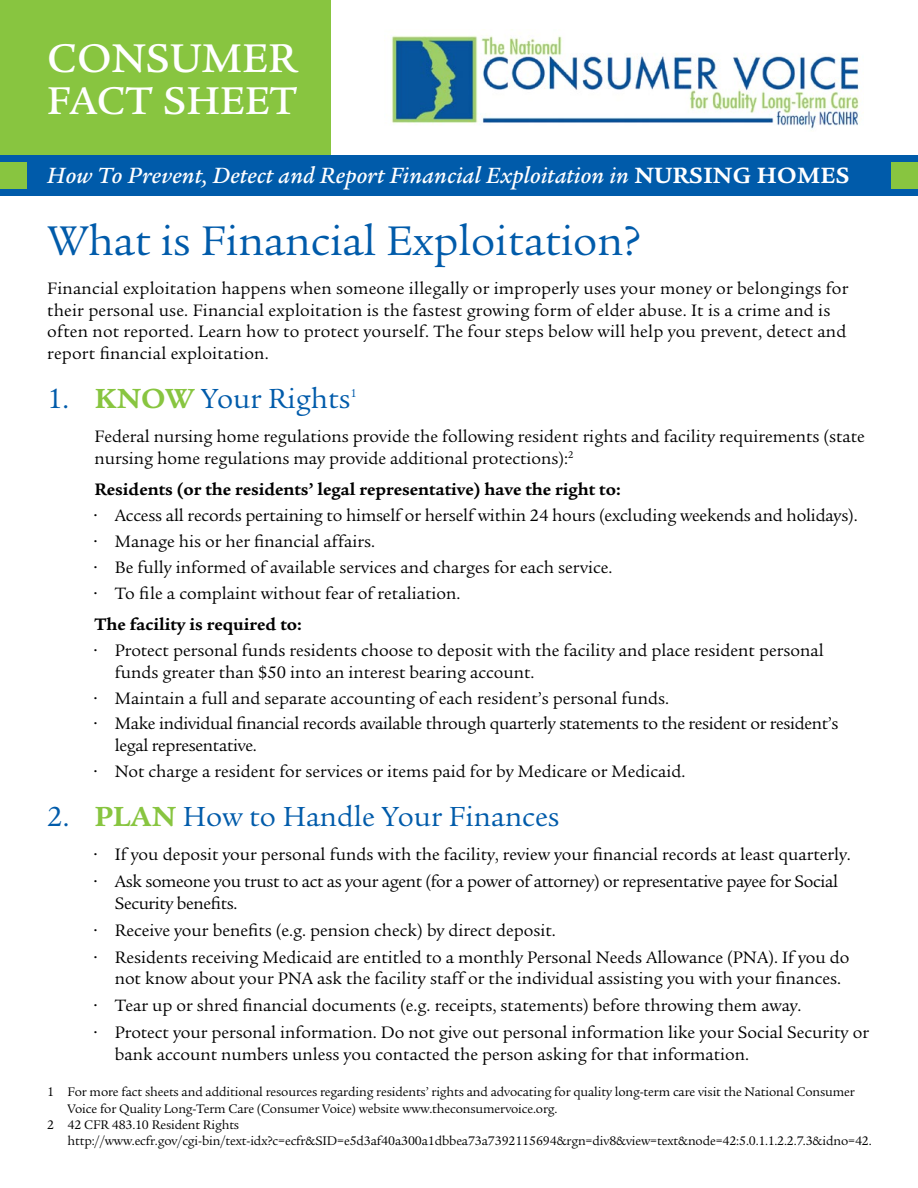
<style>
.page{position:relative;width:918px;height:1188px;background:#fff}
.page>*{position:absolute;margin:0;border:0;box-sizing:border-box;transform-origin:0 0}
.main_header{font:45px "Legacy Serif Std";color:#005baa}
.t1{font:500 43.5px "Legacy Serif Std";letter-spacing:.005em;color:#fff}
.t2{font:500 42px "Legacy Serif Std";color:#fff}
.section_headers{font:30px "Legacy Serif Std";color:#005baa}
.subheader{font:italic 500 24px "Legacy Serif Std";letter-spacing:.01em;color:#fff}
.body{font:18px/21.6px "Legacy Serif Std";color:#000}
.body-2{font:18px/21.6px "Legacy Serif Std";letter-spacing:-.02em;color:#000}
.body_indent{font:18px/21.6px "Legacy Serif Std";color:#000}
.body_indent-2{font:700 18px "Legacy Serif Std";color:#000}
.t3{font:13.5px/16.2px "Legacy Serif Std";letter-spacing:-.01em;color:#000}
.section_headers-2{font:12.3px "Legacy Serif Std";color:#005baa}
.s1{font-weight:700;font-style:normal}
.s2{font-weight:700;color:#88c540}
</style>
<div class="page">
<div style="left:0;top:0;width:331px;height:155px;background:#88c540"></div>
<div style="left:0;top:155px;width:918px;height:41px;background:#005baa"></div>
<div style="left:0;top:162px;width:27px;height:27px;background:#88c540"></div>
<div style="left:891px;top:162px;width:27px;height:27px;background:#88c540"></div>
<img style="left:391px;top:35px;width:473px;height:94px">
<h1 class="t1" style="left:47px;top:33px;width:251px">CONSUMER</h1>
<h1 class="t2" style="left:47px;top:77px;width:251px">FACT SHEET</h1>
<p class="subheader" style="left:47px;top:161px;width:804px">How To Prevent, Detect and Report Financial Exploitation in <span class="s1">NURSING HOMES</span></p>
<p class="main_header" style="left:47px;top:215px;width:595px">What is Financial Exploitation?</p>
<p class="body" style="left:47px;top:278px;width:803px">Financial exploitation happens when someone illegally or improperly uses your money or belongings for their personal use. Financial exploitation is the fastest growing form of elder abuse. It is a crime and is often not reported. Learn how to protect yourself. The four steps below will help you prevent, detect and report financial exploitation.</p>
<p class="section_headers" style="left:47px;top:382px;width:305px">1. <span class="s2">KNOW</span> Your Rights</p>
<p class="section_headers-2" style="left:350px;top:386px;width:8px">1</p>
<p class="body_indent" style="left:94px;top:426px;width:772px">Federal nursing home regulations provide the following resident rights and facility requirements (state nursing home regulations may provide additional protections):<sup>2</sup></p>
<p class="body_indent-2" style="left:94px;top:479px;width:528px">Residents (or the residents’ legal representative) have the right to:</p>
<p class="body" style="left:94px;top:505px;width:765px">• Access all records pertaining to himself or herself within 24 hours (excluding weekends and holidays).</p>
<p class="body" style="left:94px;top:531px;width:282px">• Manage his or her financial affairs.</p>
<p class="body" style="left:94px;top:557px;width:519px">• Be fully informed of available services and charges for each service.</p>
<p class="body" style="left:94px;top:582px;width:367px">• To file a complaint without fear of retaliation.</p>
<p class="body_indent-2" style="left:94px;top:614px;width:209px">The facility is required to:</p>
<p class="body" style="left:115px;top:640px;width:710px;text-indent:-20px">• Protect personal funds residents choose to deposit with the facility and place resident personal funds greater than $50 into an interest bearing account.</p>
<p class="body" style="left:94px;top:687px;width:576px">• Maintain a full and separate accounting of each resident’s personal funds.</p>
<p class="body-2" style="left:115px;top:713px;width:725px;text-indent:-20px">• Make individual financial records available through quarterly statements to the resident or resident’s legal representative.</p>
<p class="body" style="left:94px;top:761px;width:593px">• Not charge a resident for services or items paid for by Medicare or Medicaid.</p>
<p class="section_headers" style="left:47px;top:800px;width:514px">2. <span class="s2">PLAN</span> How to Handle Your Finances</p>
<p class="body" style="left:94px;top:844px;width:758px">• If you deposit your personal funds with the facility, review your financial records at least quarterly.</p>
<p class="body-2" style="left:115px;top:871px;width:725px;text-indent:-20px">• Ask someone you trust to act as your agent (for a power of attorney) or representative payee for Social<br>Security benefits.</p>
<p class="body" style="left:94px;top:920px;width:463px">• Receive your benefits (e.g. pension check) by direct deposit.</p>
<p class="body" style="left:115px;top:947px;width:736px;text-indent:-20px">• Residents receiving Medicaid are entitled to a monthly Personal Needs Allowance (PNA). If you do not know about your PNA ask the facility staff or the individual assisting you with your finances.</p>
<p class="body" style="left:94px;top:995px;width:708px">• Tear up or shred financial documents (e.g. receipts, statements) before throwing them away.</p>
<p class="body" style="left:115px;top:1022px;width:756px;text-indent:-20px">• Protect your personal information. Do not give out personal information like your Social Security or bank account numbers unless you contacted the person asking for that information.</p>
<p class="t3" style="left:68px;top:1084px;width:789px;text-indent:-20px">1 For more fact sheets and additional resources regarding residents’ rights and advocating for quality long-term care visit the National Consumer<br>Voice for Quality Long-Term Care (Consumer Voice) website www.theconsumervoice.org.</p>
<p class="t3" style="left:68px;top:1117px;width:806px;text-indent:-20px">2 42 CFR 483.10 Resident Rights http://www.ecfr.gov/cgi-bin/text-idx?c=ecfr&amp;SID=e5d3af40a300a1dbbea73a7392115694&amp;rgn=div8&amp;view=text&amp;node=42:5.0.1.1.2.2.7.3&amp;idno=42.</p>
</div>
